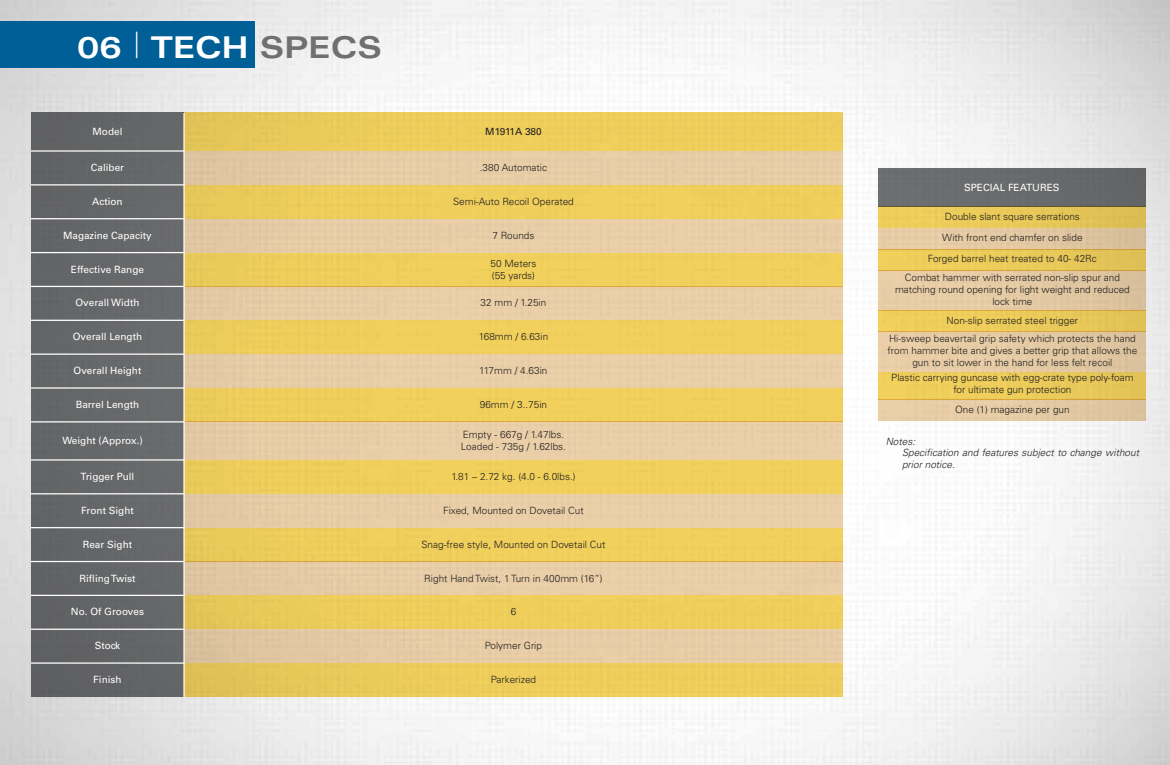
<style>
.page{position:relative;width:1170px;height:765px;background:#fff}
.page>*{position:absolute;margin:0;border:0;box-sizing:border-box;transform-origin:0 0}
.t1{font:700 expanded 30px "Univers";color:#fff}
.t2{font:300 10px/12px "Univers";color:#221f1f;text-align:center}
.t3{font:10px "Univers";color:#fff}
.t4{font:italic 300 10px/11.2px "Univers";color:#221f1f}
.t5{font:10px "Univers";color:#221f1f}
.s1{font-weight:100;font-stretch:ultra-condensed;font-size:36.25px}
.s2{color:#6f7072}
</style>
<div class="page">
<img style="left:0;top:0;width:1170px;height:765px">
<div style="left:0;top:21px;width:254px;height:47px;background:#005f97"></div>
<div style="left:184px;top:663px;width:659px;height:34px;background:#eccc5a"></div>
<div style="left:31px;top:113px;width:153px;height:584px;background:#656668"></div>
<div style="left:184px;top:113px;width:659px;height:38px;background:#edcd5a"></div>
<div style="left:184px;top:151px;width:659px;height:34px;background:#e7cca6"></div>
<div style="left:184px;top:185px;width:659px;height:34px;background:#efce5c"></div>
<div style="left:184px;top:219px;width:659px;height:34px;background:#e8cda7"></div>
<div style="left:184px;top:253px;width:659px;height:33px;background:#f0cf5c"></div>
<div style="left:184px;top:286px;width:659px;height:34px;background:#e9cea7"></div>
<div style="left:184px;top:320px;width:659px;height:34px;background:#f1d05c"></div>
<div style="left:184px;top:354px;width:659px;height:34px;background:#e9cea7"></div>
<div style="left:184px;top:388px;width:659px;height:34px;background:#f1d05c"></div>
<div style="left:184px;top:460px;width:659px;height:34px;background:#f0cf5c"></div>
<div style="left:184px;top:494px;width:659px;height:34px;background:#e9cea7"></div>
<div style="left:184px;top:528px;width:659px;height:34px;background:#f0cf5c"></div>
<div style="left:184px;top:562px;width:659px;height:33px;background:#e8cda7"></div>
<div style="left:184px;top:595px;width:659px;height:34px;background:#eecd5b"></div>
<div style="left:184px;top:629px;width:659px;height:34px;background:#e6cca6"></div>
<div style="left:184px;top:422px;width:659px;height:38px;background:#e9cea7"></div>
<hr style="left:31px;top:629px;width:154px;height:1px;background:#fff">
<hr style="left:31px;top:595px;width:154px;height:1px;background:#fff">
<hr style="left:31px;top:561px;width:154px;height:1px;background:#fff">
<hr style="left:31px;top:527px;width:154px;height:1px;background:#fff">
<hr style="left:31px;top:493px;width:154px;height:1px;background:#fff">
<hr style="left:31px;top:459px;width:154px;height:2px;background:#fff">
<hr style="left:31px;top:421px;width:154px;height:1px;background:#fff">
<hr style="left:31px;top:387px;width:154px;height:2px;background:#fff">
<hr style="left:31px;top:354px;width:154px;height:1px;background:#fff">
<hr style="left:31px;top:286px;width:154px;height:1px;background:#fff">
<hr style="left:31px;top:252px;width:154px;height:1px;background:#fff">
<hr style="left:31px;top:320px;width:154px;height:1px;background:#fff">
<hr style="left:31px;top:218px;width:154px;height:1px;background:#fff">
<hr style="left:31px;top:184px;width:154px;height:2px;background:#fff">
<hr style="left:31px;top:150px;width:154px;height:2px;background:#fff">
<hr style="left:183px;top:113px;width:2px;height:584px;background:#fff">
<hr style="left:31px;top:662px;width:154px;height:2px;background:#fff">
<div style="left:878px;top:207px;width:268px;height:21px;background:linear-gradient(to right,#f1d15c,#dcbe54)"></div>
<div style="left:878px;top:169px;width:268px;height:38px;background:#6f7072"></div>
<div style="left:878px;top:228px;width:268px;height:21px;background:#e2c9a2"></div>
<div style="left:878px;top:249px;width:268px;height:21px;background:#eaca5a"></div>
<div style="left:878px;top:311px;width:268px;height:21px;background:#ebcb5a"></div>
<div style="left:878px;top:372px;width:268px;height:28px;background:#eccc5a"></div>
<div style="left:878px;top:400px;width:268px;height:21px;background:#e5cba5"></div>
<div style="left:878px;top:271px;width:268px;height:40px;background:#e4caa4"></div>
<div style="left:878px;top:332px;width:268px;height:40px;background:#e5cba5"></div>
<h1 class="t1" style="left:77px;top:31px;width:306px">06 <span class="s1">|</span> TECH <span class="s2">SPECS</span></h1>
<p class="t3" style="left:93px;top:126px;width:31px">Model</p>
<p class="t5" style="left:485px;top:126px;width:58px">M1911A 380</p>
<p class="t3" style="left:91px;top:162px;width:35px">Caliber</p>
<p class="t3" style="left:92px;top:195px;width:32px">Action</p>
<p class="t3" style="left:63px;top:229px;width:90px">Magazine Capacity</p>
<p class="t3" style="left:71px;top:263px;width:75px">Effective Range</p>
<p class="t3" style="left:75px;top:297px;width:66px">Overall Width</p>
<p class="t3" style="left:73px;top:331px;width:71px">Overall Length</p>
<p class="t3" style="left:74px;top:365px;width:69px">Overall Height</p>
<p class="t3" style="left:76px;top:399px;width:65px">Barrel Length</p>
<p class="t3" style="left:63px;top:434px;width:82px">Weight (Approx.)</p>
<p class="t3" style="left:81px;top:470px;width:55px">Trigger Pull</p>
<p class="t3" style="left:81px;top:504px;width:54px">Front Sight</p>
<p class="t3" style="left:83px;top:538px;width:51px">Rear Sight</p>
<p class="t3" style="left:79px;top:572px;width:58px">Rifling Twist</p>
<p class="t3" style="left:71px;top:606px;width:75px">No. Of Grooves</p>
<p class="t3" style="left:95px;top:640px;width:27px">Stock</p>
<p class="t2" style="left:480px;top:162px;width:69px">.380 Automatic</p>
<p class="t2" style="left:453px;top:195px;width:122px">Semi-Auto Recoil Operated</p>
<p class="t2" style="left:492px;top:229px;width:44px">7 Rounds</p>
<p class="t2" style="left:490px;top:257px;width:48px;text-align:left">50 Meters (55 yards)</p>
<p class="t2" style="left:481px;top:297px;width:67px">32 mm / 1.25in</p>
<p class="t2" style="left:479px;top:331px;width:71px">168mm / 6.63in</p>
<p class="t2" style="left:479px;top:365px;width:70px">117mm / 4.63in</p>
<p class="t2" style="left:480px;top:399px;width:69px">96mm / 3..75in</p>
<p class="t2" style="left:461px;top:428px;width:107px;text-align:left">Empty - 667g / 1.47lbs.<br>Loaded - 735g / 1.62lbs.</p>
<p class="t2" style="left:451px;top:470px;width:126px">1.81 – 2.72 kg. (4.0 - 6.0lbs.)</p>
<p class="t2" style="left:443px;top:504px;width:142px">Fixed, Mounted on Dovetail Cut</p>
<p class="t2" style="left:422px;top:538px;width:185px">Snag-free style, Mounted on Dovetail Cut</p>
<p class="t2" style="left:424px;top:572px;width:180px">Right Hand Twist, 1 Turn in 400mm (16”)</p>
<p class="t2" style="left:511px;top:606px;width:7px">6</p>
<p class="t2" style="left:485px;top:640px;width:59px">Polymer Grip</p>
<p class="t3" style="left:93px;top:674px;width:30px">Finish</p>
<p class="t2" style="left:491px;top:674px;width:47px">Parkerized</p>
<p class="t3" style="left:964px;top:181px;width:97px">SPECIAL FEATURES</p>
<p class="t2" style="left:928px;top:206px;width:171px;line-height:21.2px">Double slant square serrations<br>With front end chamfer on slide<br>Forged barrel heat treated to 40- 42Rc</p>
<p class="t2" style="left:895px;top:272px;width:236px">Combat hammer with serrated non-slip spur and matching round opening for light weight and reduced lock time</p>
<p class="t2" style="left:888px;top:333px;width:251px">Hi-sweep beavertail grip safety which protects the hand from hammer bite and gives a better grip that allows the gun to sit lower in the hand for less felt recoil</p>
<p class="t2" style="left:891px;top:372px;width:244px">Plastic carrying guncase with egg-crate type poly-foam for ultimate gun protection</p>
<p class="t2" style="left:947px;top:314px;width:133px">Non-slip serrated steel trigger</p>
<p class="t2" style="left:955px;top:403px;width:116px">One (1) magazine per gun</p>
<p class="t4" style="left:902px;top:436px;width:239px;text-indent:-16px">Notes:<br>Specification and features subject to change without prior notice.</p>
</div>
